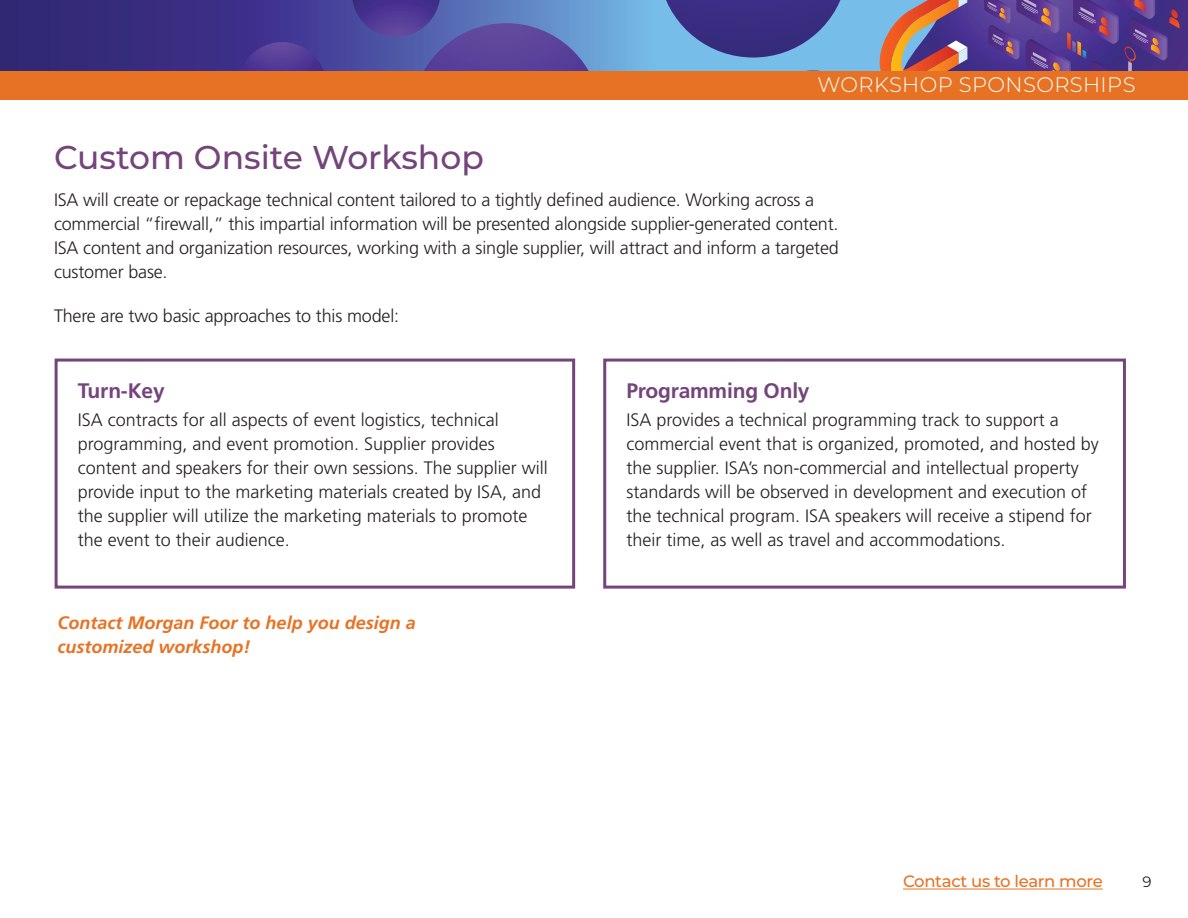
<style>
.page{position:relative;width:1188px;height:918px;background:#fff}
.page>*{position:absolute;margin:0;border:0;box-sizing:border-box;transform-origin:0 0}
.t1{font:500 33px "Montserrat";color:#73457a}
.t2{font:700 21px "Frutiger LT Pro";letter-spacing:-.01em;color:#73457a}
.t3{font:300 21px "Montserrat";letter-spacing:.02em;color:#fff}
.t4{font:300 18px/24px "Frutiger LT Pro";color:#231f20}
.t5{font:italic 700 18px/24px "Frutiger LT Pro";color:#e87224}
.t6{font:500 16.5px "Montserrat";letter-spacing:-.02em;color:#e87224}
.t7{font:15px "Montserrat";color:#231f20}
</style>
<div class="page">
<div style="left:0;top:0;width:1188px;height:81px;background:#76bde9"></div>
<svg style="left:880px;top:0;width:308px;height:71px;background:#6f4b84"></svg>
<svg style="left:666px;top:0;width:175px;height:58px"></svg>
<svg style="left:806px;top:70px;width:14px;height:1px"></svg>
<svg style="left:0;top:0;width:632px;height:71px;background:#3e3b8c"></svg>
<svg style="left:238px;top:42px;width:88px;height:29px;background:#4d3a95"></svg>
<svg style="left:352px;top:0;width:242px;height:71px;background:#585ba9"></svg>
<hr style="left:903px;top:889px;width:200px;height:1px;background:#e87224">
<div style="left:0;top:71px;width:1188px;height:28px;background:#e87224"></div>
<div style="left:55px;top:359px;width:520px;height:230px;border:3px solid #73457a"></div>
<div style="left:603px;top:359px;width:523px;height:230px;border:3px solid #73457a"></div>
<p class="t3" style="left:818px;top:70px;width:319px">WORKSHOP SPONSORSHIPS</p>
<h1 class="t1" style="left:54px;top:134px;width:431px">Custom Onsite Workshop</h1>
<p class="t4" style="left:54px;top:188px;width:786px">ISA will create or repackage technical content tailored to a tightly defined audience. Working across a commercial “firewall,” this impartial information will be presented alongside supplier-generated content.<br>ISA content and organization resources, working with a single supplier, will attract and inform a targeted customer base.</p>
<p class="t4" style="left:54px;top:304px;width:347px">There are two basic approaches to this model:</p>
<p class="t2" style="left:78px;top:378px;width:88px">Turn-Key</p>
<p class="t4" style="left:78px;top:408px;width:472px">ISA contracts for all aspects of event logistics, technical programming, and event promotion. Supplier provides content and speakers for their own sessions. The supplier will provide input to the marketing materials created by ISA, and the supplier will utilize the marketing materials to promote the event to their audience.</p>
<p class="t5" style="left:58px;top:611px;width:360px">Contact Morgan Foor to help you design a customized workshop!</p>
<p class="t2" style="left:626px;top:378px;width:185px">Programming Only</p>
<p class="t4" style="left:626px;top:408px;width:474px">ISA provides a technical programming track to support a commercial event that is organized, promoted, and hosted by the supplier. ISA’s non-commercial and intellectual property standards will be observed in development and execution of the technical program. ISA speakers will receive a stipend for their time, as well as travel and accommodations.</p>
<p class="t6" style="left:903px;top:870px;width:201px">Contact us to learn more</p>
<p class="t7" style="left:1142px;top:872px;width:11px">9</p>
</div>
